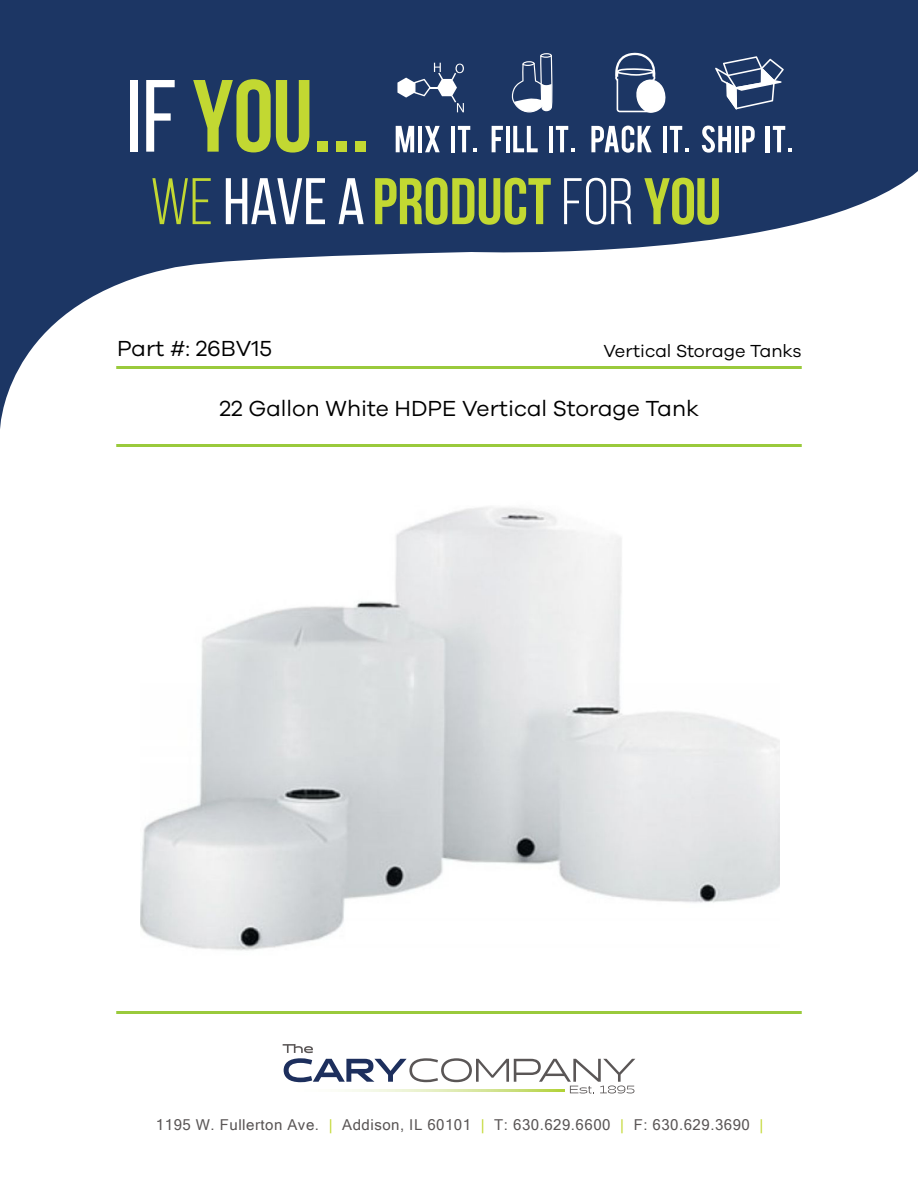
<style>
.page{position:relative;width:918px;height:1188px;background:#fff}
.page>*{position:absolute;margin:0;border:0;box-sizing:border-box;transform-origin:0 0}
.t1{font:22.5px "Galano Grotesque";color:#000}
.t2{font:18px "Galano Grotesque";color:#000}
.t3{font:15px "Microsoft Sans Serif";letter-spacing:.035em;color:#5a5656}
.s1{color:#c2d832}
</style>
<div class="page">
<svg style="left:0;top:0;width:918px;height:429px;fill:#1c3664"></svg>
<div style="left:130px;top:80px;width:8px;height:72px;background:#fff"></div>
<svg style="left:146px;top:80px;width:29px;height:72px"></svg>
<svg style="left:193px;top:79px;width:116px;height:74px;background:#72894a"></svg>
<div style="left:317px;top:141px;width:11px;height:11px;background:#c2d832"></div>
<div style="left:336px;top:141px;width:11px;height:11px;background:#c2d832"></div>
<div style="left:355px;top:141px;width:11px;height:11px;background:#c2d832"></div>
<svg style="left:152px;top:178px;width:59px;height:46px;background:#496256"></svg>
<svg style="left:226px;top:178px;width:99px;height:46px"></svg>
<svg style="left:339px;top:178px;width:25px;height:46px"></svg>
<svg style="left:375px;top:178px;width:176px;height:47px;background:#748c49"></svg>
<svg style="left:564px;top:178px;width:68px;height:47px"></svg>
<svg style="left:644px;top:178px;width:75px;height:47px;background:#738b49"></svg>
<svg style="left:614px;top:52px;width:52px;height:61px"></svg>
<svg style="left:397px;top:63px;width:67px;height:49px"></svg>
<svg style="left:715px;top:56px;width:69px;height:53px"></svg>
<svg style="left:511px;top:53px;width:42px;height:60px"></svg>
<svg style="left:396px;top:126px;width:18px;height:26px"></svg>
<hr style="left:418px;top:126px;width:4px;height:26px;background:#fff">
<svg style="left:425px;top:126px;width:15px;height:26px"></svg>
<hr style="left:451px;top:126px;width:4px;height:26px;background:#fff">
<svg style="left:458px;top:126px;width:19px;height:26px"></svg>
<svg style="left:492px;top:126px;width:11px;height:26px"></svg>
<hr style="left:506px;top:126px;width:4px;height:26px;background:#fff">
<svg style="left:513px;top:126px;width:25px;height:26px"></svg>
<hr style="left:549px;top:126px;width:4px;height:26px;background:#fff">
<svg style="left:556px;top:126px;width:19px;height:26px"></svg>
<svg style="left:591px;top:126px;width:61px;height:27px"></svg>
<hr style="left:663px;top:126px;width:4px;height:26px;background:#fff">
<svg style="left:670px;top:126px;width:19px;height:26px"></svg>
<svg style="left:702px;top:126px;width:29px;height:27px"></svg>
<hr style="left:735px;top:126px;width:4px;height:26px;background:#fff">
<svg style="left:742px;top:126px;width:13px;height:26px"></svg>
<hr style="left:766px;top:126px;width:4px;height:26px;background:#fff">
<svg style="left:773px;top:126px;width:19px;height:26px"></svg>
<hr style="left:116px;top:366px;width:686px;height:3px;background:#9aca3c">
<hr style="left:116px;top:444px;width:686px;height:3px;background:#9aca3c">
<hr style="left:116px;top:1011px;width:686px;height:3px;background:#9aca3c">
<svg style="left:283px;top:1044px;width:352px;height:50px"></svg>
<img style="left:284px;top:1089px;width:281px;height:2px">
<img style="left:141px;top:507px;width:638px;height:444px">
<h1 class="t1" style="left:117px;top:335px;width:157px">Part #: 26BV15</h1>
<p class="t2" style="left:603px;top:340px;width:200px">Vertical Storage Tanks</p>
<h1 class="t1" style="left:220px;top:395px;width:481px">22 Gallon White HDPE Vertical Storage Tank</h1>
<p class="t3" style="left:156px;top:1115px;width:609px">1195 W. Fullerton Ave. <span class="s1">|</span> Addison, IL 60101 <span class="s1">|</span> T: 630.629.6600 <span class="s1">|</span> F: 630.629.3690 <span class="s1">|</span></p>
</div>
